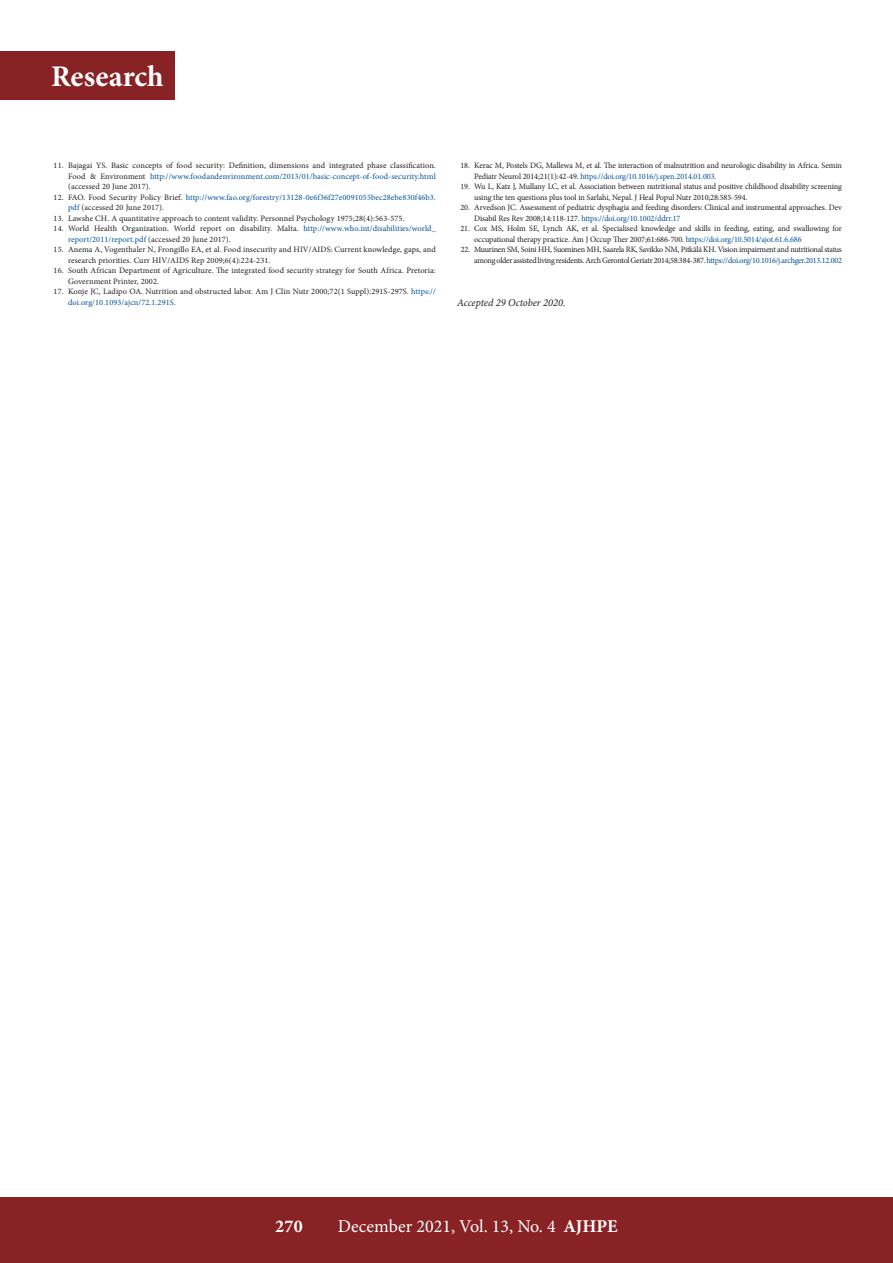
<style>
.page{position:relative;width:893px;height:1263px;background:#fff}
.page>*{position:absolute;margin:0;border:0;box-sizing:border-box;transform-origin:0 0}
.t1{font:700 30px "Minion Pro";color:#fff}
.t2{font:18px "Minion Pro";color:#fff}
.t3{font:700 18px "Minion Pro";color:#fff}
.ACCEPTED{font:italic 10.5px "Minion Pro";letter-spacing:-.005em;color:#231f20}
.t4{font:8.25px/10.5px "Minion Pro";letter-spacing:-.005em;color:#231f20}
.t5{font:8.25px/11.4px "Minion Pro";letter-spacing:-.03em;color:#231f20;text-align:right}
.t6{font:8.25px/10.5px "Minion Pro";letter-spacing:.01em;color:#01529a}
.s1{color:#01529a}
.s2{color:#231f20}
.s3{font-weight:700}
</style>
<div class="page">
<div style="left:0;top:1197px;width:893px;height:66px;background:#892225"></div>
<div style="left:0;top:51px;width:174px;height:49px;background:#892225"></div>
<h1 class="t1" style="left:51px;top:56px;width:114px">Research</h1>
<p class="t4" style="left:68px;top:160px;width:369px;text-align:justify;text-indent:-14px">11. Bajagai YS. Basic concepts of food security: Definition, dimensions and integrated phase classification.<br>Food &amp; Environment <span class="s1">http://www.foodandenvironment.com/2013/01/basic-concept-of-food-security.html </span>(accessed 20 June 2017).</p>
<p class="t6" style="left:68px;top:192px;width:369px;text-indent:-14px"><span class="s2">12. FAO. Food Security Policy Brief.</span> http://www.fao.org/forestry/13128-0e6f36f27e0091055bec28ebe830f46b3. pdf <span class="s2">(accessed 20 June 2017).</span></p>
<p class="t4" style="left:54px;top:213px;width:352px">13. Lawshe CH. A quantitative approach to content validity. Personnel Psychology 1975;28(4):563-575.</p>
<p class="t4" style="left:68px;top:223px;width:369px;text-indent:-14px">14. World Health Organization. World report on disability. Malta. <span class="s1">http://www.who.int/disabilities/world_ report/2011/report.pdf</span> (accessed 20 June 2017).</p>
<p class="t4" style="left:68px;top:244px;width:369px;text-indent:-14px">15. Anema A, Vogenthaler N, Frongillo EA, et al. Food insecurity and HIV/AIDS: Current knowledge, gaps, and research priorities. Curr HIV/AIDS Rep 2009;6(4):224-231.</p>
<p class="t4" style="left:68px;top:265px;width:369px;text-indent:-14px">16. South African Department of Agriculture. The integrated food security strategy for South Africa. Pretoria:<br>Government Printer, 2002.</p>
<p class="t4" style="left:68px;top:286px;width:369px;line-height:11.4px;text-indent:-14px">17. Konje JC, Ladipo OA. Nutrition and obstructed labor. Am J Clin Nutr 2000;72(1 Suppl):291S-297S. <span class="s1">https:// doi.org/10.1093/ajcn/72.1.291S.</span></p>
<p class="t4" style="left:474px;top:160px;width:369px;text-indent:-14px">18. Kerac M, Postels DG, Mallewa M, et al. The interaction of malnutrition and neurologic disability in Africa. Semin<br>Pediatr Neurol 2014;21(1):42-49. <span class="s1">https://doi.org/10.1016/j.spen.2014.01.003.</span></p>
<p class="t4" style="left:474px;top:181px;width:369px;text-indent:-14px">19. Wu L, Katz J, Mullany LC, et al. Association between nutritional status and positive childhood disability screening using the ten questions plus tool in Sarlahi, Nepal. J Heal Popul Nutr 2010;28:585-594.</p>
<p class="t4" style="left:474px;top:202px;width:369px;text-indent:-14px">20. Arvedson JC. Assessment of pediatric dysphagia and feeding disorders: Clinical and instrumental approaches. Dev<br>Disabil Res Rev 2008;14:118-127. <span class="s1">https://doi.org/10.1002/ddrr.17</span></p>
<p class="t4" style="left:474px;top:223px;width:369px;text-indent:-14px">21. Cox MS, Holm SE, Lynch AK, et al. Specialised knowledge and skills in feeding, eating, and swallowing for occupational therapy practice. Am J Occup Ther 2007;61:686-700. <span class="s1">https://doi.org/10.5014/ajot.61.6.686</span></p>
<p class="t5" style="left:461px;top:244px;width:383px">22. Muurinen SM, Soini HH, Suominen MH, Saarela RK, Savikko NM, Pitkälä KH. Vision impairment and nutritional status among older assisted living residents. Arch Gerontol Geriatr 2014;58:384-387. <span class="s1">https://doi.org/10.1016/j.archger.2013.12.002</span></p>
<p class="ACCEPTED" style="left:457px;top:295px;width:110px">Accepted 29 October 2020.</p>
<h2 class="t3" style="left:275px;top:1213px;width:29px">270</h2>
<h2 class="t2" style="left:338px;top:1214px;width:281px">December 2021, Vol. 13, No. 4 <span class="s3">AJHPE</span></h2>
</div>
